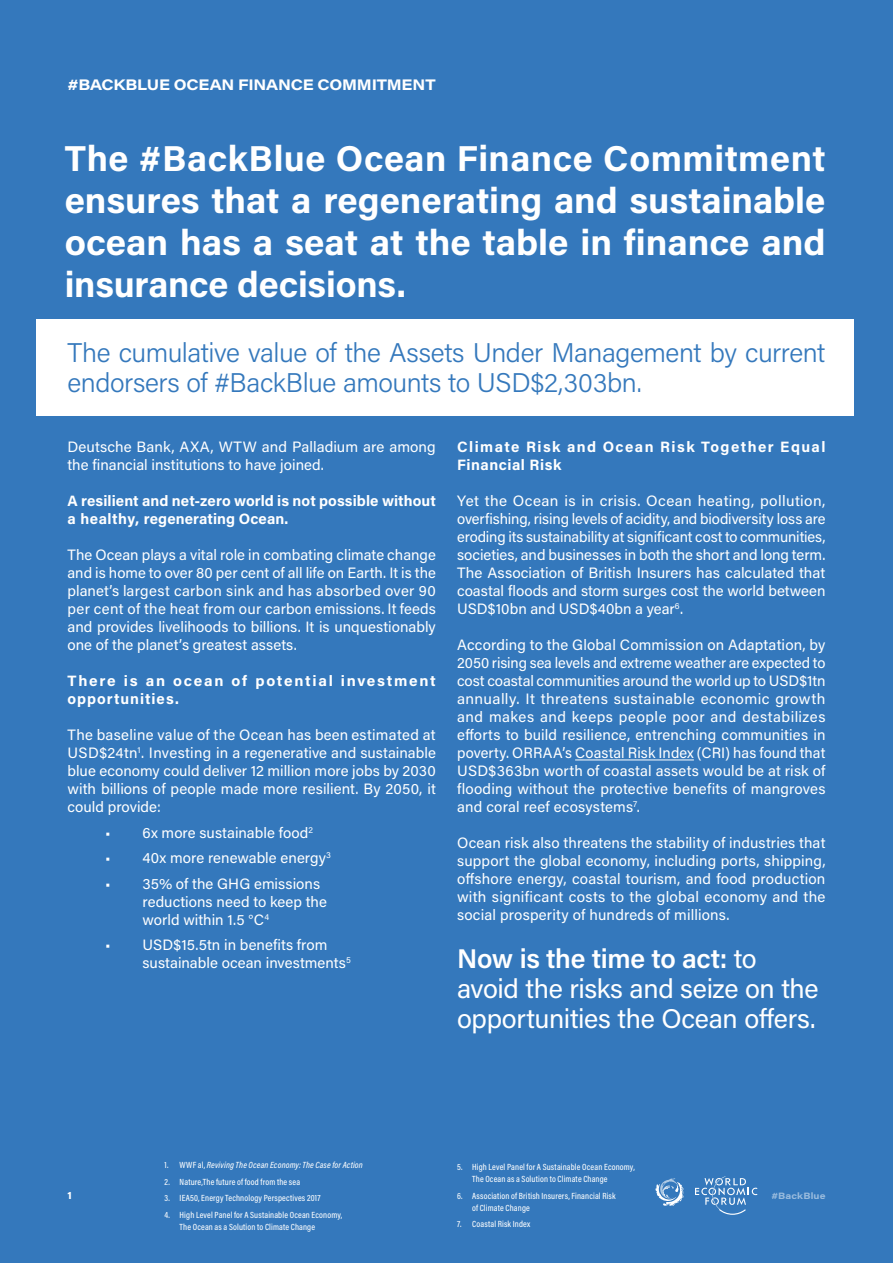
<style>
.page{position:relative;width:893px;height:1263px;background:#3478bc}
.page>*{position:absolute;margin:0;border:0;box-sizing:border-box;transform-origin:0 0}
.t1{font:700 36px/42px "Acumin Pro";letter-spacing:-.005em;color:#fff;text-align:justify}
.t2{font:300 27px/30px "Acumin Pro";letter-spacing:-.015em;color:#3478bc}
.t3{font:27px/30px "Acumin Pro";letter-spacing:-.015em;color:#fff}
.t4{font:15px/18px "Acumin Pro";letter-spacing:.005em;color:#fff;text-align:justify}
.t5{font:700 15px/18px "Acumin Pro";letter-spacing:.005em;color:#fff}
.t6{font:700 15px/18px "Acumin Pro";letter-spacing:.095em;color:#fff}
.t7{font:700 15px/18px "Acumin Pro";letter-spacing:.11em;color:#fff}
.t8{font:700 15px "Acumin Pro Wide";letter-spacing:-.015em;color:#fff}
.t9{font:700 10.5px "Acumin Pro Wide";color:#fff}
.t10{font:9px/12px "Acumin Variable Concept";letter-spacing:.015em;color:#fff}
.t11{font:700 9px "Acumin Pro Wide";letter-spacing:.015em;color:#fff}
.s1{font-weight:600}
</style>
<div class="page">
<div style="left:36px;top:320px;width:818px;height:96px;background:#fff"></div>
<svg style="left:655px;top:1178px;width:29px;height:28px"></svg>
<svg style="left:695px;top:1176px;width:62px;height:39px"></svg>
<hr style="left:575px;top:759px;width:119px;height:1px;background:#fff">
<p class="t8" style="left:68px;top:74px;width:370px">#BACKBLUE OCEAN FINANCE COMMITMENT</p>
<h1 class="t1" style="left:65px;top:135px;width:762px">The #BackBlue Ocean Finance Commitment ensures that a regenerating and sustainable ocean has a seat at the table in finance and insurance decisions.</h1>
<h2 class="t2" style="left:68px;top:337px;width:759px">The cumulative value of the Assets Under Management by current endorsers of #BackBlue amounts to USD$2,303bn.</h2>
<p class="t4" style="left:68px;top:438px;width:370px">Deutsche Bank, AXA, WTW and Palladium are among the financial institutions to have joined.</p>
<p class="t5" style="left:68px;top:491px;width:370px">A resilient and net-zero world is not possible without a healthy, regenerating Ocean.</p>
<p class="t4" style="left:68px;top:546px;width:370px">The Ocean plays a vital role in combating climate change and is home to over 80 per cent of all life on Earth. It is the planet’s largest carbon sink and has absorbed over 90 per cent of the heat from our carbon emissions. It feeds and provides livelihoods to billions. It is unquestionably one of the planet’s greatest assets.</p>
<p class="t7" style="left:68px;top:671px;width:370px">There is an ocean of potential investment opportunities.</p>
<p class="t4" style="left:68px;top:726px;width:370px">The baseline value of the Ocean has been estimated at USD$24tn<sup>1</sup>. Investing in a regenerative and sustainable blue economy could deliver 12 million more jobs by 2030 with billions of people made more resilient. By 2050, it could provide:</p>
<p class="t4" style="left:105px;top:823px;width:209px">• 6x more sustainable food<sup>2</sup></p>
<p class="t4" style="left:105px;top:849px;width:228px">• 40x more renewable energy<sup>3</sup></p>
<p class="t4" style="left:143px;top:874px;width:186px;text-align:left;text-indent:-37px">• 35% of the GHG emissions reductions need to keep the world within 1.5 °C<sup>4</sup></p>
<p class="t4" style="left:143px;top:936px;width:210px;text-indent:-38px">• USD$15.5tn in benefits from sustainable ocean investments<sup>5</sup></p>
<p class="t6" style="left:457px;top:437px;width:370px">Climate Risk and Ocean Risk Together Equal<br>Financial Risk</p>
<p class="t4" style="left:457px;top:492px;width:370px">Yet the Ocean is in crisis. Ocean heating, pollution, overfishing, rising levels of acidity, and biodiversity loss are eroding its sustainability at significant cost to communities, societies, and businesses in both the short and long term.<br>The Association of British Insurers has calculated that coastal floods and storm surges cost the world between USD$10bn and USD$40bn a year<sup>6</sup>.</p>
<p class="t4" style="left:457px;top:636px;width:370px">According to the Global Commission on Adaptation, by 2050 rising sea levels and extreme weather are expected to cost coastal communities around the world up to USD$1tn annually. It threatens sustainable economic growth and makes and keeps people poor and destabilizes efforts to build resilience, entrenching communities in poverty. ORRAA’s Coastal Risk Index (CRI) has found that USD$363bn worth of coastal assets would be at risk of flooding without the protective benefits of mangroves and coral reef ecosystems<sup>7</sup>.</p>
<p class="t4" style="left:457px;top:834px;width:370px">Ocean risk also threatens the stability of industries that support the global economy, including ports, shipping, offshore energy, coastal tourism, and food production with significant costs to the global economy and the social prosperity of hundreds of millions.</p>
<h2 class="t3" style="left:457px;top:943px;width:363px"><span class="s1">Now is the time to act:</span> to avoid the risks and seize on the opportunities the Ocean offers.</h2>
<p class="t10" style="left:165px;top:1158px;width:200px">1. WWF al, Reviving The Ocean Economy: The Case for Action</p>
<p class="t10" style="left:165px;top:1175px;width:137px">2. Nature,The future of food from the sea</p>
<p class="t10" style="left:165px;top:1191px;width:157px">3. IEA50, Energy Technology Perspectives 2017</p>
<p class="t10" style="left:180px;top:1208px;width:164px;text-indent:-15px">4. High Level Panel for A Sustainable Ocean Economy,<br>The Ocean as a Solution to Climate Change</p>
<p class="t10" style="left:472px;top:1161px;width:164px;text-indent:-15px">5. High Level Panel for A Sustainable Ocean Economy,<br>The Ocean as a Solution to Climate Change</p>
<p class="t10" style="left:472px;top:1189px;width:145px;text-indent:-15px">6. Association of British Insurers, Financial Risk of Climate Change</p>
<p class="t10" style="left:457px;top:1218px;width:75px">7. Coastal Risk Index</p>
<p class="t9" style="left:68px;top:1188px;width:6px">1</p>
<p class="t11" style="left:771px;top:1189px;width:56px">#BackBlue</p>
</div>
